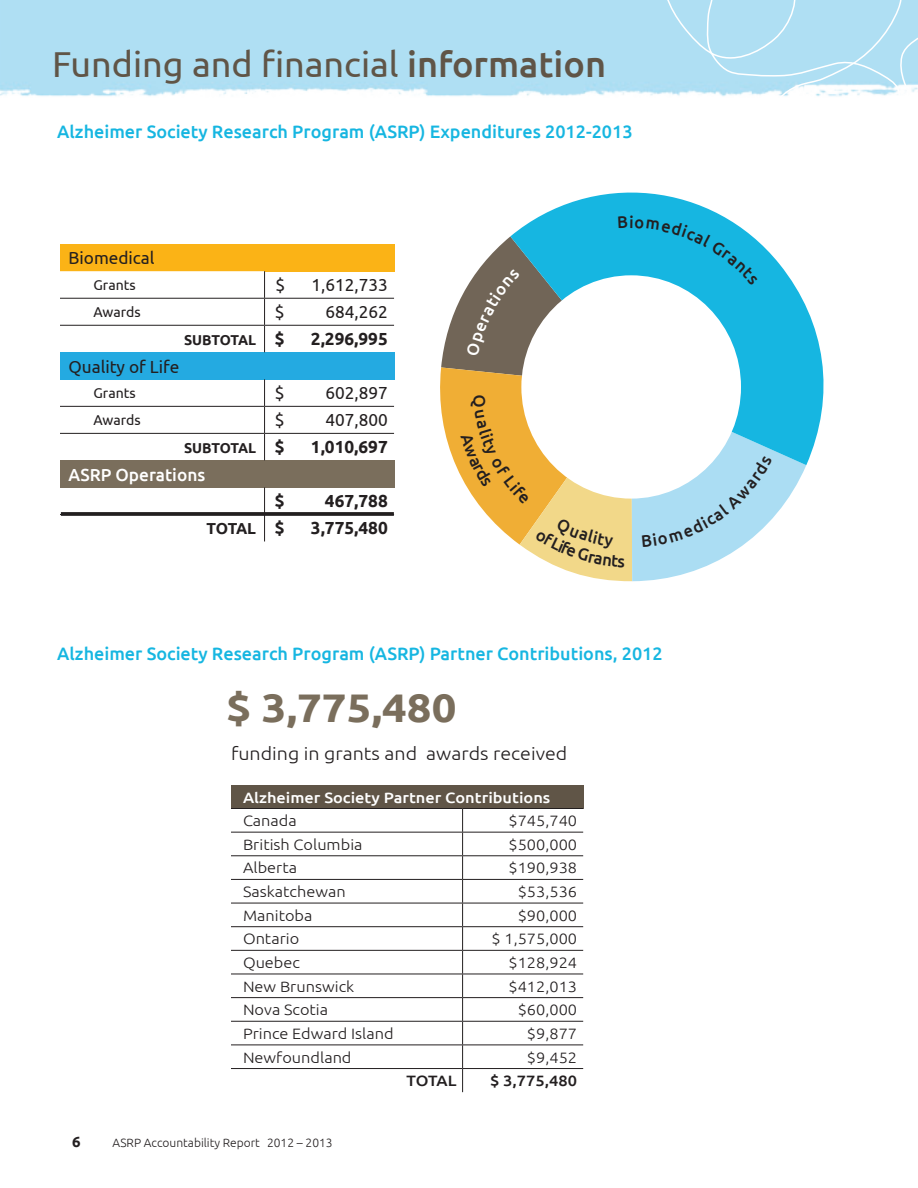
<style>
.page{position:relative;width:918px;height:1188px;background:#fff}
.page>*{position:absolute;margin:0;border:0;box-sizing:border-box;transform-origin:0 0}
.t1{font:700 39.9px "Ubuntu";color:#7a6e5c;scale:1.09 1}
.t2{font:36px "Ubuntu";color:#605547}
.t3{font:500 18px "Ubuntu";color:#16b6e1}
.t4{font:300 18px "Ubuntu";color:#231f20;scale:1.09 1}
.t5{font:17.55px "Ubuntu";color:#231f20}
.t6{font:700 17.55px "Ubuntu";color:#231f20}
.t7{font:500 17.55px "Ubuntu";color:#fff}
.t8{font:700 15.9px "Ubuntu";letter-spacing:-.025em;color:#231f20}
.t9{font:300 15px "Ubuntu";color:#231f20;scale:1.09 1}
.t10{font:500 15px "Ubuntu";color:#fff;scale:1.09 1}
.t11{font:500 15px "Ubuntu";color:#231f20;scale:1.09 1}
.t12{font:700 15px "Ubuntu";color:#231f20}
.t13{font:14.25px "Ubuntu";color:#231f20}
.t14{font:700 14.25px "Ubuntu";letter-spacing:-.02em;color:#231f20}
.t15{font:300 12px "Ubuntu";color:#231f20}
.s1{font-weight:500}
.s2{font-size:17.55px}
</style>
<div class="page">
<svg style="left:542px;top:192px;width:282px;height:273px"></svg>
<div style="left:231px;top:785px;width:352px;height:24px;background:#605547"></div>
<svg style="left:231px;top:809px;width:352px;height:283px"></svg>
<hr style="left:231px;top:808px;width:232px;height:1px;background:#231f20">
<hr style="left:463px;top:808px;width:120px;height:1px;background:#231f20">
<hr style="left:231px;top:832px;width:232px;height:1px;background:#231f20">
<hr style="left:463px;top:832px;width:120px;height:1px;background:#231f20">
<hr style="left:231px;top:855px;width:232px;height:1px;background:#231f20">
<hr style="left:463px;top:855px;width:120px;height:1px;background:#231f20">
<hr style="left:231px;top:879px;width:232px;height:1px;background:#231f20">
<hr style="left:463px;top:879px;width:120px;height:1px;background:#231f20">
<hr style="left:231px;top:903px;width:232px;height:1px;background:#231f20">
<hr style="left:463px;top:903px;width:120px;height:1px;background:#231f20">
<hr style="left:231px;top:926px;width:232px;height:1px;background:#231f20">
<hr style="left:463px;top:926px;width:120px;height:1px;background:#231f20">
<hr style="left:231px;top:950px;width:232px;height:1px;background:#231f20">
<hr style="left:463px;top:950px;width:120px;height:1px;background:#231f20">
<hr style="left:231px;top:974px;width:232px;height:1px;background:#231f20">
<hr style="left:463px;top:974px;width:120px;height:1px;background:#231f20">
<hr style="left:231px;top:997px;width:232px;height:1px;background:#231f20">
<hr style="left:463px;top:997px;width:120px;height:1px;background:#231f20">
<hr style="left:231px;top:1021px;width:232px;height:1px;background:#231f20">
<hr style="left:463px;top:1021px;width:120px;height:1px;background:#231f20">
<hr style="left:231px;top:1045px;width:232px;height:1px;background:#231f20">
<hr style="left:463px;top:1045px;width:120px;height:1px;background:#231f20">
<hr style="left:231px;top:1068px;width:232px;height:1px;background:#231f20">
<hr style="left:463px;top:1068px;width:120px;height:1px;background:#231f20">
<svg style="left:462px;top:809px;width:1px;height:283px"></svg>
<div style="left:0;top:0;width:663px;height:96px;background:#afdff3"></div>
<svg style="left:663px;top:0;width:255px;height:97px;background:#b7e2f4"></svg>
<div style="left:60px;top:244px;width:334px;height:27px;background:#fbb316"></div>
<div style="left:60px;top:352px;width:334px;height:27px;background:#24aae1"></div>
<div style="left:60px;top:460px;width:334px;height:27px;background:#7a6e5c"></div>
<hr style="left:60px;top:514px;width:204px;height:1px;background:#231f20">
<hr style="left:265px;top:298px;width:129px;height:1px;background:#231f20">
<hr style="left:265px;top:325px;width:129px;height:1px;background:#231f20">
<hr style="left:265px;top:433px;width:129px;height:1px;background:#231f20">
<svg style="left:60px;top:271px;width:205px;height:189px"></svg>
<svg style="left:264px;top:487px;width:1px;height:54px"></svg>
<hr style="left:265px;top:406px;width:129px;height:1px;background:#231f20">
<svg style="left:61px;top:512px;width:333px;height:4px"></svg>
<svg style="left:440px;top:215px;width:366px;height:366px"></svg>
<h2 class="t2" style="left:52px;top:42px;width:555px">Funding and financial <span class="s1">information</span></h2>
<p class="t3" style="left:57px;top:120px;width:577px">Alzheimer Society Research Program (ASRP) Expenditures 2012-2013</p>
<p class="t5" style="left:68px;top:248px;width:88px">Biomedical</p>
<p class="t13" style="left:93px;top:276px;width:44px">Grants</p>
<p class="t5" style="left:275px;top:274px;width:11px">$</p>
<p class="t5" style="left:311px;top:274px;width:78px">1,612,733</p>
<p class="t13" style="left:93px;top:304px;width:49px">Awards</p>
<p class="t5" style="left:275px;top:301px;width:11px">$</p>
<p class="t5" style="left:325px;top:301px;width:64px">684,262</p>
<p class="t14" style="left:184px;top:331px;width:102px">SUBTOTAL <span class="s2">$</span></p>
<p class="t6" style="left:311px;top:328px;width:78px">2,296,995</p>
<p class="t5" style="left:68px;top:356px;width:113px">Quality of Life</p>
<p class="t13" style="left:93px;top:384px;width:44px">Grants</p>
<p class="t5" style="left:275px;top:382px;width:11px">$</p>
<p class="t5" style="left:325px;top:382px;width:64px">602,897</p>
<p class="t13" style="left:93px;top:412px;width:49px">Awards</p>
<p class="t5" style="left:275px;top:409px;width:11px">$</p>
<p class="t5" style="left:325px;top:409px;width:64px">407,800</p>
<p class="t14" style="left:184px;top:439px;width:102px">SUBTOTAL <span class="s2">$</span></p>
<p class="t6" style="left:311px;top:436px;width:78px">1,010,697</p>
<p class="t7" style="left:68px;top:463px;width:138px">ASRP Operations</p>
<p class="t6" style="left:275px;top:490px;width:11px">$</p>
<p class="t6" style="left:325px;top:490px;width:64px">467,788</p>
<p class="t8" style="left:206px;top:519px;width:80px">TOTAL <span class="s2">$</span></p>
<p class="t6" style="left:311px;top:518px;width:78px">3,775,480</p>
<p class="t3" style="left:57px;top:642px;width:607px">Alzheimer Society Research Program (ASRP) Partner Contributions, 2012</p>
<h1 class="t1" style="left:226px;top:684px;width:212px">$ 3,775,480</h1>
<p class="t4" style="left:231px;top:743px;width:310px">funding in grants and awards received</p>
<p class="t10" style="left:243px;top:788px;width:284px">Alzheimer Society Partner Contributions</p>
<p class="t9" style="left:243px;top:812px;width:51px">Canada</p>
<p class="t9" style="left:509px;top:812px;width:65px">$745,740</p>
<p class="t9" style="left:243px;top:835px;width:111px">British Columbia</p>
<p class="t9" style="left:509px;top:835px;width:65px">$500,000</p>
<p class="t9" style="left:243px;top:859px;width:51px">Alberta</p>
<p class="t9" style="left:509px;top:859px;width:65px">$190,938</p>
<p class="t9" style="left:243px;top:883px;width:96px">Saskatchewan</p>
<p class="t9" style="left:518px;top:883px;width:56px">$53,536</p>
<p class="t9" style="left:243px;top:906px;width:65px">Manitoba</p>
<p class="t9" style="left:518px;top:906px;width:56px">$90,000</p>
<p class="t9" style="left:243px;top:930px;width:53px">Ontario</p>
<p class="t9" style="left:491px;top:930px;width:80px">$ 1,575,000</p>
<p class="t9" style="left:243px;top:954px;width:54px">Quebec</p>
<p class="t9" style="left:509px;top:954px;width:65px">$128,924</p>
<p class="t9" style="left:243px;top:977px;width:104px">New Brunswick</p>
<p class="t9" style="left:509px;top:977px;width:65px">$412,013</p>
<p class="t9" style="left:243px;top:1001px;width:80px">Nova Scotia</p>
<p class="t9" style="left:518px;top:1001px;width:56px">$60,000</p>
<p class="t9" style="left:243px;top:1025px;width:140px">Prince Edward Island</p>
<p class="t9" style="left:527px;top:1025px;width:48px">$9,877</p>
<p class="t9" style="left:243px;top:1048px;width:101px">Newfoundland</p>
<p class="t9" style="left:527px;top:1048px;width:48px">$9,452</p>
<p class="t11" style="left:407px;top:1071px;width:11px">TOT</p>
<p class="t11" style="left:437px;top:1071px;width:18px">AL</p>
<p class="t11" style="left:490px;top:1071px;width:81px">$ 3,775,480</p>
<p class="t12" style="left:72px;top:1133px;width:10px">6</p>
<p class="t15" style="left:113px;top:1136px;width:222px">ASRP Accountability Report 2012 – 2013</p>
</div>
